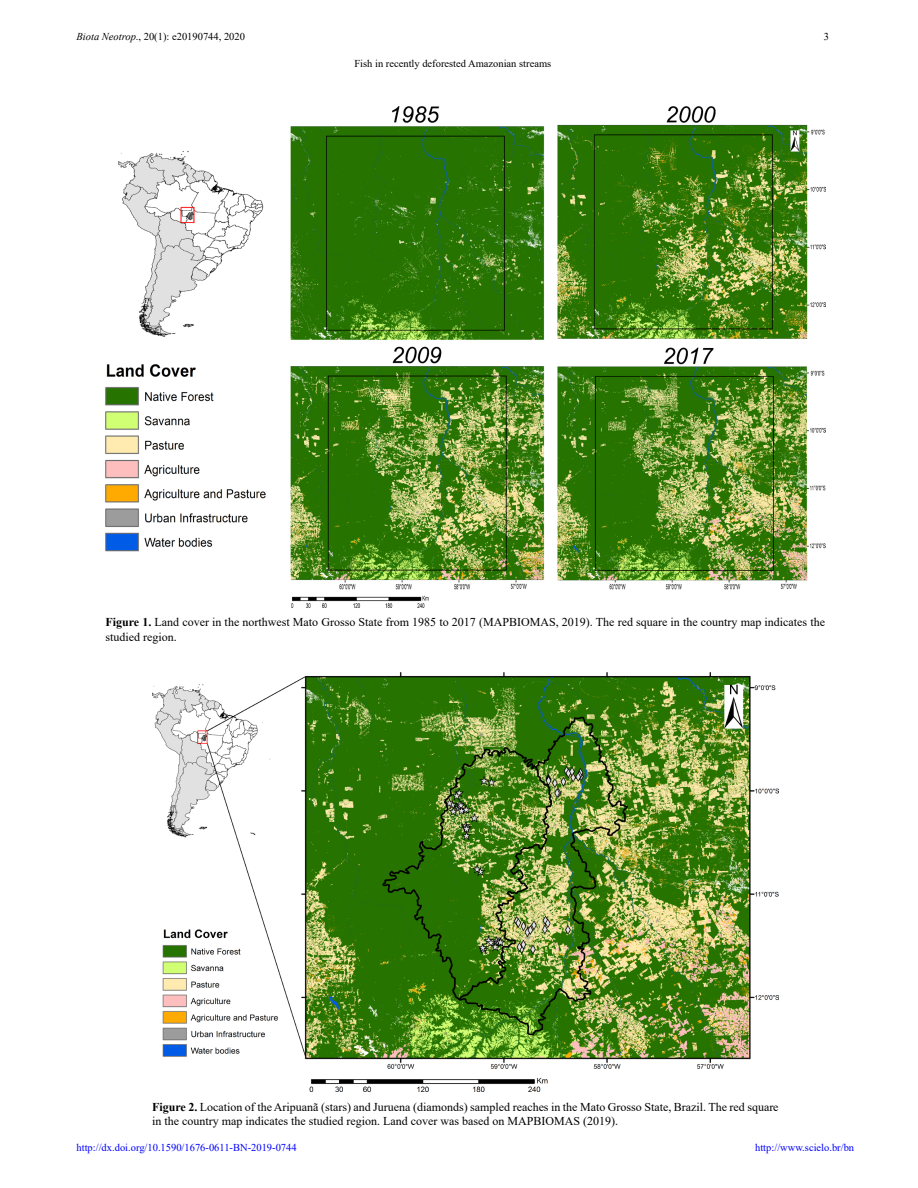
<style>
.page{position:relative;width:918px;height:1188px;background:#fff}
.page>*{position:absolute;margin:0;border:0;box-sizing:border-box;transform-origin:0 0}
.t1{font:12px/14.4px "Times New Roman";color:#000}
.t2{font:10.5px "Times New Roman";color:#000}
.t3{font:10.5px "Times New Roman";color:#00f}
.s1{font-style:italic}
.s2{font-weight:700}
</style>
<div class="page">
<img style="left:105px;top:106px;width:720px;height:502px">
<img style="left:152px;top:673px;width:626px;height:419px">
<p class="t2" style="left:77px;top:29px;width:170px"><span class="s1">Biota Neotrop</span>., 20(1): e20190744, 2020</p>
<p class="t2" style="left:354px;top:56px;width:198px">Fish in recently deforested Amazonian streams</p>
<p class="t2" style="left:824px;top:29px;width:7px">3</p>
<p class="t1" style="left:105px;top:615px;width:721px"><span class="s2">Figure 1.</span> Land cover in the northwest Mato Grosso State from 1985 to 2017 (MAPBIOMAS, 2019). The red square in the country map indicates the studied region.</p>
<p class="t1" style="left:152px;top:1099px;width:628px"><span class="s2">Figure 2.</span> Location of the Aripuanã (stars) and Juruena (diamonds) sampled reaches in the Mato Grosso State, Brazil. The red square in the country map indicates the studied region. Land cover was based on MAPBIOMAS (2019).</p>
<p class="t3" style="left:77px;top:1140px;width:222px">http://dx.doi.org/10.1590/1676-0611-BN-2019-0744</p>
<p class="t3" style="left:755px;top:1140px;width:101px">http://www.scielo.br/bn</p>
</div>
